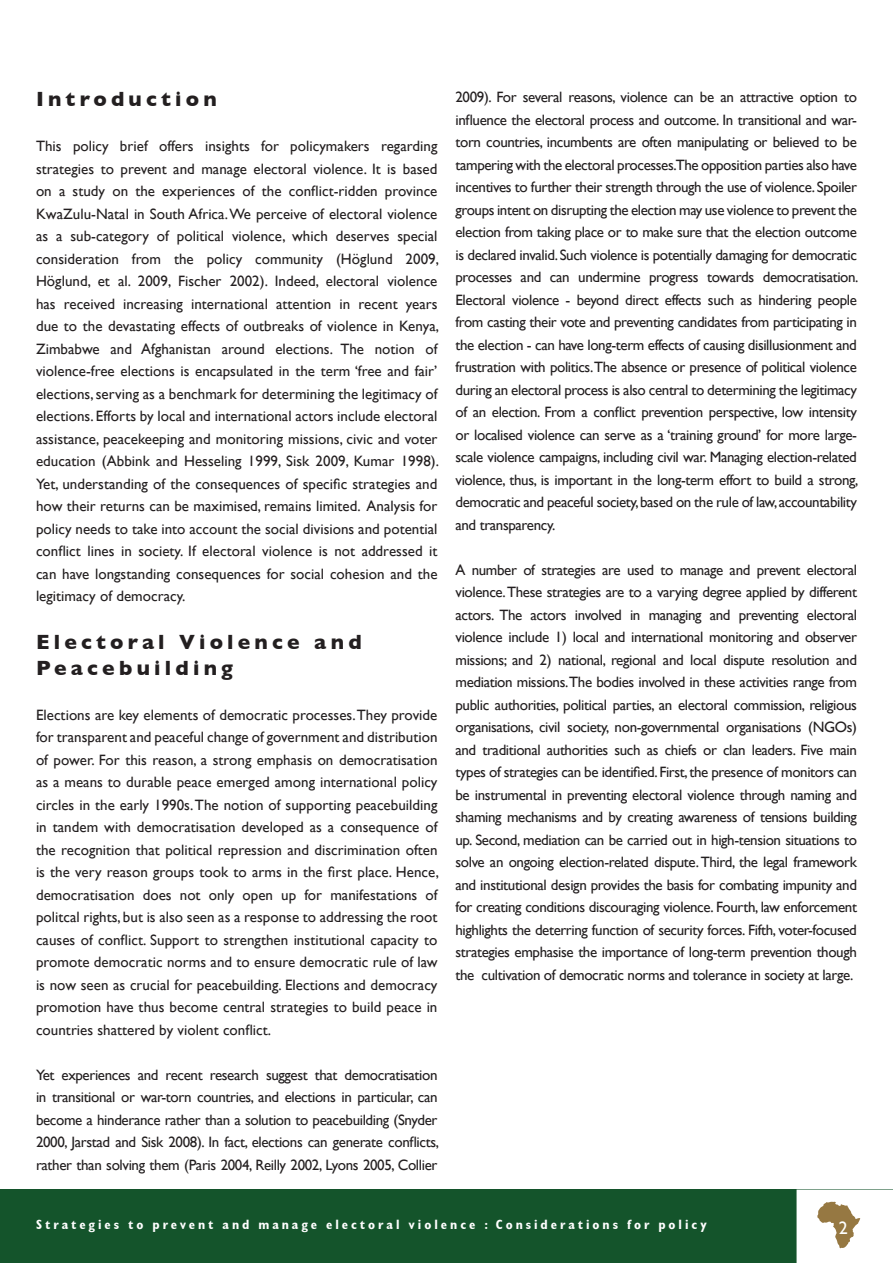
<style>
.page{position:relative;width:893px;height:1263px;background:#fff}
.page>*{position:absolute;margin:0;border:0;box-sizing:border-box;transform-origin:0 0}
.t1{font:700 21px/25.5px "Gill Sans";letter-spacing:.2em;color:#231f20}
.t2{font:18px "Gill Sans";color:#fdffff}
.t3{font:15px/22.5px "Gill Sans";letter-spacing:-.025em;color:#231f20;text-align:justify}
.t4{font:700 condensed 13.5px "Gill Sans";letter-spacing:.22em;color:#fff}
</style>
<div class="page">
<div style="left:0;top:1190px;width:893px;height:73px;background:#14542b"></div>
<div style="left:796px;top:1189px;width:97px;height:74px;background:#fff"></div>
<svg style="left:817px;top:1201px;width:43px;height:47px"></svg>
<p class="t1" style="left:36px;top:86px;width:182px">Introduction</p>
<p class="t3" style="left:36px;top:135px;width:405px">This policy brief offers insights for policymakers regarding strategies to prevent and manage electoral violence. It is based on a study on the experiences of the conflict-ridden province KwaZulu-Natal in South Africa. We perceive of electoral violence as a sub-category of political violence, which deserves special consideration from the policy community (Höglund 2009, Höglund, et al. 2009, Fischer 2002). Indeed, electoral violence has received increasing international attention in recent years due to the devastating effects of outbreaks of violence in Kenya, Zimbabwe and Afghanistan around elections. The notion of violence-free elections is encapsulated in the term ‘free and fair’ elections, serving as a benchmark for determining the legitimacy of elections. Efforts by local and international actors include electoral assistance, peacekeeping and monitoring missions, civic and voter education (Abbink and Hesseling 1999, Sisk 2009, Kumar 1998).<br>Yet, understanding of the consequences of specific strategies and how their returns can be maximised, remains limited. Analysis for policy needs to take into account the social divisions and potential conflict lines in society. If electoral violence is not addressed it can have longstanding consequences for social cohesion and the legitimacy of democracy.</p>
<p class="t1" style="left:36px;top:629px;width:327px">Electoral Violence and<br>Peacebuilding</p>
<p class="t3" style="left:36px;top:703px;width:404px">Elections are key elements of democratic processes. They provide for transparent and peaceful change of government and distribution of power. For this reason, a strong emphasis on democratisation as a means to durable peace emerged among international policy circles in the early 1990s. The notion of supporting peacebuilding in tandem with democratisation developed as a consequence of the recognition that political repression and discrimination often is the very reason groups took to arms in the first place. Hence, democratisation does not only open up for manifestations of politcal rights, but is also seen as a response to addressing the root causes of conflict. Support to strengthen institutional capacity to promote democratic norms and to ensure democratic rule of law is now seen as crucial for peacebuilding. Elections and democracy promotion have thus become central strategies to build peace in countries shattered by violent conflict.</p>
<p class="t3" style="left:36px;top:1063px;width:405px">Yet experiences and recent research suggest that democratisation in transitional or war-torn countries, and elections in particular, can become a hinderance rather than a solution to peacebuilding (Snyder 2000, Jarstad and Sisk 2008). In fact, elections can generate conflicts, rather than solving them (Paris 2004, Reilly 2002, Lyons 2005, Collier</p>
<p class="t3" style="left:455px;top:86px;width:405px">2009). For several reasons, violence can be an attractive option to influence the electoral process and outcome. In transitional and war&shy;torn countries, incumbents are often manipulating or believed to be tampering with the electoral processes.The opposition parties also have incentives to further their strength through the use of violence. Spoiler groups intent on disrupting the election may use violence to prevent the election from taking place or to make sure that the election outcome is declared invalid. Such violence is potentially damaging for democratic processes and can undermine progress towards democratisation.<br>Electoral violence - beyond direct effects such as hindering people from casting their vote and preventing candidates from participating in the election - can have long-term effects of causing disillusionment and frustration with politics.The absence or presence of political violence during an electoral process is also central to determining the legitimacy of an election. From a conflict prevention perspective, low intensity or localised violence can serve as a ‘training ground’ for more large&shy;scale violence campaigns, including civil war. Managing election-related violence, thus, is important in the long-term effort to build a strong, democratic and peaceful society, based on the rule of law, accountability and transparency.</p>
<p class="t3" style="left:455px;top:558px;width:403px">A number of strategies are used to manage and prevent electoral violence. These strategies are to a varying degree applied by different actors. The actors involved in managing and preventing electoral violence include 1) local and international monitoring and observer missions; and 2) national, regional and local dispute resolution and mediation missions.The bodies involved in these activities range from public authorities, political parties, an electoral commission, religious organisations, civil society, non-governmental organisations (NGOs) and traditional authorities such as chiefs or clan leaders. Five main types of strategies can be identified. First, the presence of monitors can be instrumental in preventing electoral violence through naming and shaming mechanisms and by creating awareness of tensions building up. Second, mediation can be carried out in high-tension situations to solve an ongoing election-related dispute. Third, the legal framework and institutional design provides the basis for combating impunity and for creating conditions discouraging violence. Fourth, law enforcement highlights the deterring function of security forces. Fifth, voter-focused strategies emphasise the importance of long-term prevention though the cultivation of democratic norms and tolerance in society at large.</p>
<p class="t4" style="left:36px;top:1216px;width:672px">Strategies to prevent and manage electoral violence : Considerations for policy</p>
<p class="t2" style="left:839px;top:1217px;width:10px">2</p>
</div>
